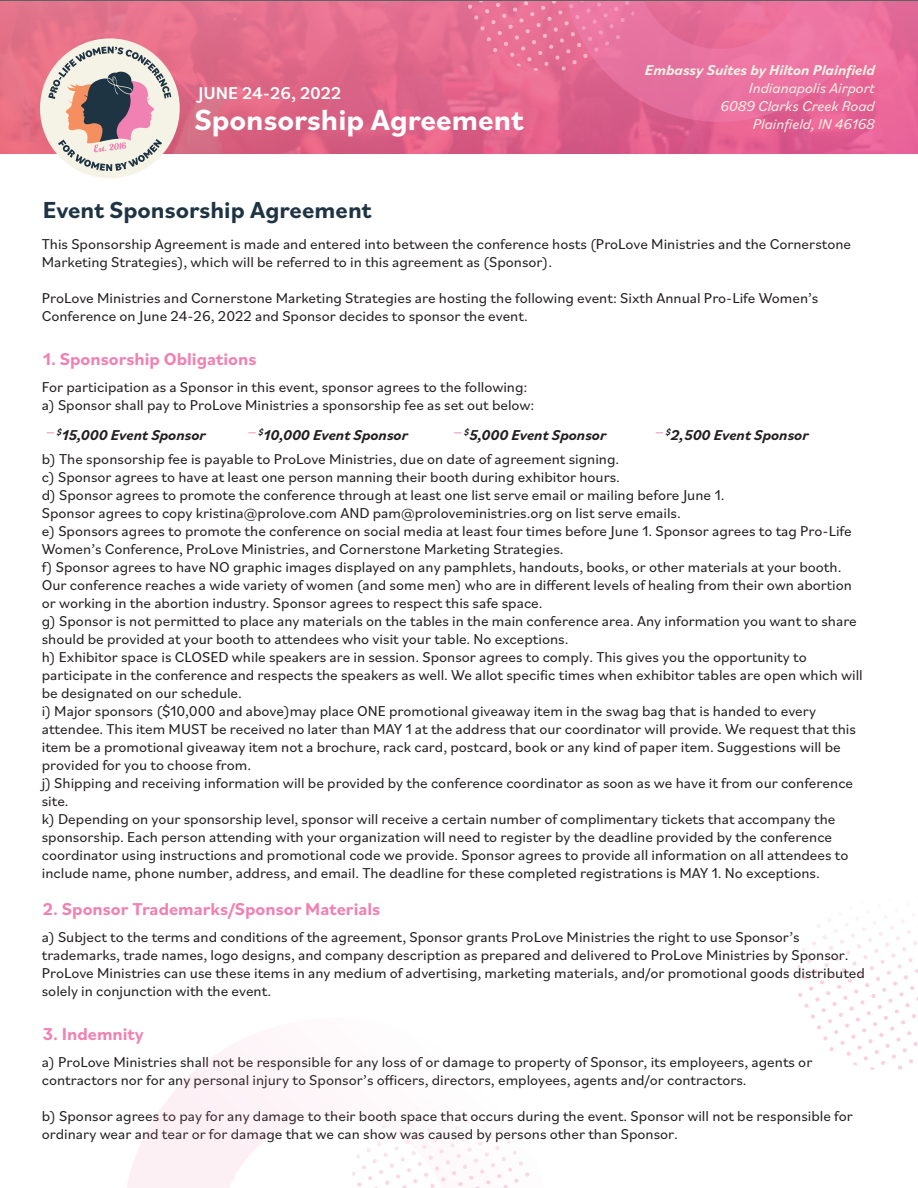
<style>
.page{position:relative;width:918px;height:1188px;background:#fff}
.page>*{position:absolute;margin:0;border:0;box-sizing:border-box;transform-origin:0 0}
.t1{font:700 30.6px "Bilo";color:#fff}
.t2{font:700 24.3px "Bilo";color:#1e3443}
.t3{font:700 18px "Bilo";color:#f181b2}
.t4{font:500 18px "Bilo";color:#fff}
.t5{font:15px/18px "Bilo";color:#231f20}
.t6{font:italic 700 15px "Bilo";color:#231f20}
.t7{font:italic 15px/18px "Bilo";color:#f5f2e6;text-align:right}
.t8{font:italic 700 15px "Bilo";color:#f5f2e6}
</style>
<div class="page">
<svg style="left:1px;top:1px;width:917px;height:153px;background:#e1688a"></svg>
<svg style="left:461px;top:1px;width:416px;height:121px;background:#e76f99"></svg>
<div style="left:40px;top:38px;width:140px;height:140px;background:#f5f2e6;border-radius:50%"></div>
<svg style="left:48px;top:47px;width:123px;height:124px"></svg>
<hr style="left:0;top:0;width:918px;height:1px;background:#606160">
<hr style="left:0;top:0;width:1px;height:1188px;background:#606160">
<svg style="left:893px;top:964px;width:25px;height:87px"></svg>
<svg style="left:127px;top:1044px;width:403px;height:144px"></svg>
<svg style="left:447px;top:1169px;width:79px;height:19px"></svg>
<p class="t8" style="left:645px;top:60px;width:231px">Embassy Suites by Hilton Plainfield</p>
<p class="t7" style="left:721px;top:79px;width:156px">Indianapolis Airport<br>6089 Clarks Creek Road</p>
<p class="t4" style="left:198px;top:80px;width:144px">JUNE 24-26, 2022</p>
<h1 class="t1" style="left:194px;top:99px;width:331px">Sponsorship Agreement</h1>
<p class="t7" style="left:753px;top:115px;width:123px">Plainfield, IN 46168</p>
<h2 class="t2" style="left:43px;top:193px;width:330px">Event Sponsorship Agreement</h2>
<p class="t5" style="left:42px;top:234px;width:811px">This Sponsorship Agreement is made and entered into between the conference hosts (ProLove Ministries and the Cornerstone<br>Marketing Strategies), which will be referred to in this agreement as (Sponsor).</p>
<p class="t5" style="left:42px;top:288px;width:778px">ProLove Ministries and Cornerstone Marketing Strategies are hosting the following event: Sixth Annual Pro-Life Women’s<br>Conference on June 24-26, 2022 and Sponsor decides to sponsor the event.</p>
<p class="t3" style="left:43px;top:346px;width:215px">1. Sponsorship Obligations</p>
<p class="t5" style="left:42px;top:377px;width:494px">For participation as a Sponsor in this event, sponsor agrees to the following: a) Sponsor shall pay to ProLove Ministries a sponsorship fee as set out below:</p>
<p class="t6" style="left:46px;top:425px;width:161px"><sup>—</sup> <sup>$</sup>15,000 Event Sponsor</p>
<p class="t6" style="left:248px;top:425px;width:162px"><sup>—</sup> <sup>$</sup>10,000 Event Sponsor</p>
<p class="t6" style="left:454px;top:425px;width:154px"><sup>—</sup> <sup>$</sup>5,000 Event Sponsor</p>
<p class="t6" style="left:655px;top:425px;width:155px"><sup>—</sup> <sup>$</sup>2,500 Event Sponsor</p>
<p class="t5" style="left:42px;top:449px;width:823px">b) The sponsorship fee is payable to ProLove Ministries, due on date of agreement signing.<br>c) Sponsor agrees to have at least one person manning their booth during exhibitor hours.<br>d) Sponsor agrees to promote the conference through at least one list serve email or mailing before June 1.<br>Sponsor agrees to copy kristina@prolove.com AND pam@proloveministries.org on list serve emails.<br>e) Sponsors agrees to promote the conference on social media at least four times before June 1. Sponsor agrees to tag Pro-Life Women’s Conference, ProLove Ministries, and Cornerstone Marketing Strategies.<br>f) Sponsor agrees to have NO graphic images displayed on any pamphlets, handouts, books, or other materials at your booth.<br>Our conference reaches a wide variety of women (and some men) who are in different levels of healing from their own abortion or working in the abortion industry. Sponsor agrees to respect this safe space.<br>g) Sponsor is not permitted to place any materials on the tables in the main conference area. Any information you want to share should be provided at your booth to attendees who visit your table. No exceptions.<br>h) Exhibitor space is CLOSED while speakers are in session. Sponsor agrees to comply. This gives you the opportunity to participate in the conference and respects the speakers as well. We allot specific times when exhibitor tables are open which will be designated on our schedule.<br>i) Major sponsors ($10,000 and above)may place ONE promotional giveaway item in the swag bag that is handed to every attendee. This item MUST be received no later than MAY 1 at the address that our coordinator will provide. We request that this item be a promotional giveaway item not a brochure, rack card, postcard, book or any kind of paper item. Suggestions will be provided for you to choose from.<br>j) Shipping and receiving information will be provided by the conference coordinator as soon as we have it from our conference site.<br>k) Depending on your sponsorship level, sponsor will receive a certain number of complimentary tickets that accompany the sponsorship. Each person attending with your organization will need to register by the deadline provided by the conference coordinator using instructions and promotional code we provide. Sponsor agrees to provide all information on all attendees to include name, phone number, address, and email. The deadline for these completed registrations is MAY 1. No exceptions.</p>
<p class="t3" style="left:43px;top:897px;width:339px">2. Sponsor Trademarks/Sponsor Materials</p>
<p class="t5" style="left:42px;top:928px;width:825px">a) Subject to the terms and conditions of the agreement, Sponsor grants ProLove Ministries the right to use Sponsor’s trademarks, trade names, logo designs, and company description as prepared and delivered to ProLove Ministries by Sponsor.<br>ProLove Ministries can use these items in any medium of advertising, marketing materials, and/or promotional goods distributed solely in conjunction with the event.</p>
<p class="t3" style="left:43px;top:1022px;width:103px">3. Indemnity</p>
<p class="t5" style="left:42px;top:1052px;width:772px">a) ProLove Ministries shall not be responsible for any loss of or damage to property of Sponsor, its employeers, agents or contractors nor for any personal injury to Sponsor’s officers, directors, employees, agents and/or contractors.</p>
<p class="t5" style="left:42px;top:1106px;width:813px">b) Sponsor agrees to pay for any damage to their booth space that occurs during the event. Sponsor will not be responsible for ordinary wear and tear or for damage that we can show was caused by persons other than Sponsor.</p>
</div>
